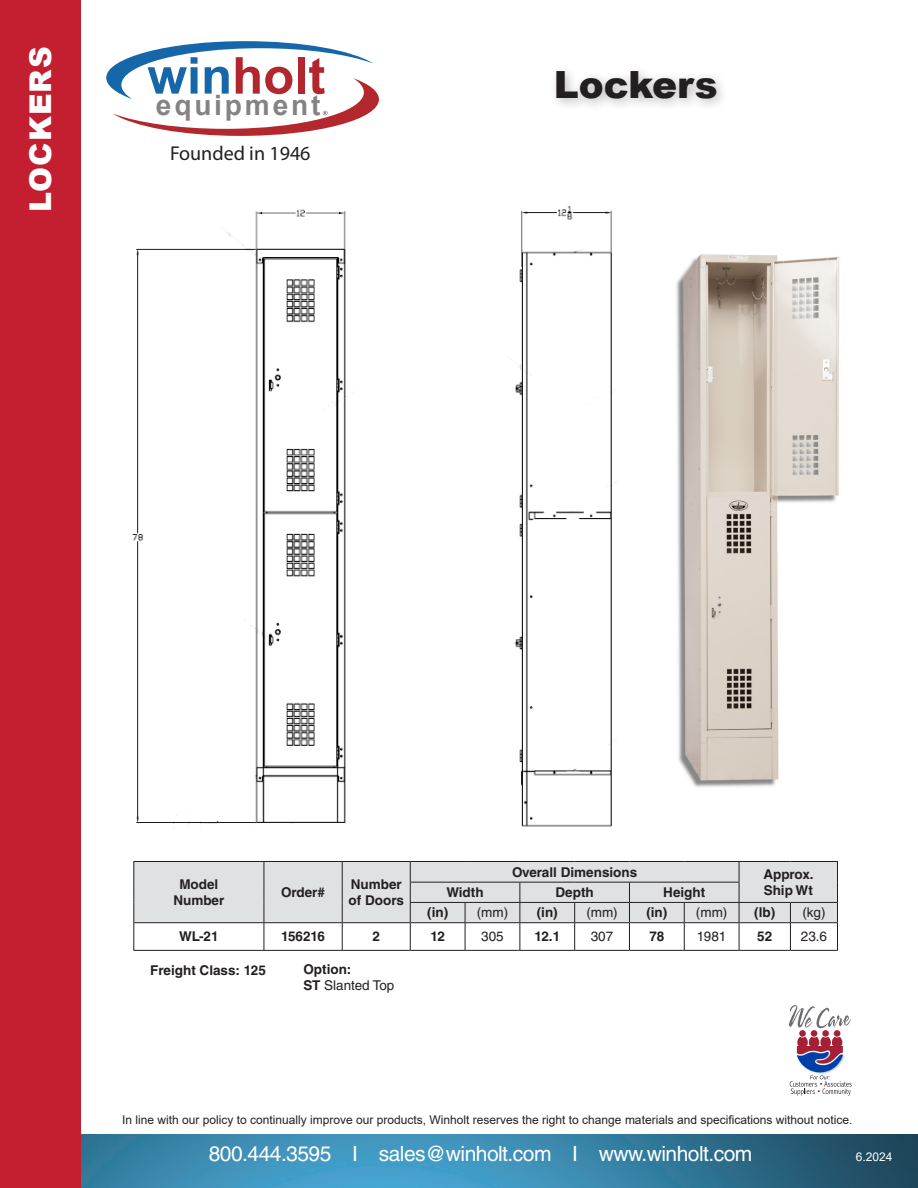
<style>
.page{position:relative;width:918px;height:1188px;background:#fff}
.page>*{position:absolute;margin:0;border:0;box-sizing:border-box;transform-origin:0 0}
.t1{font:700 50.85px "Arial";color:#b2272e}
.Subtitles_Product_Names{font:900 37.5px "Arial";color:#231f20}
.Sidebar_Titles_FL{font:900 30px "Arial";letter-spacing:.035em;color:#fff}
.t2{font:700 28.05px "Arial";letter-spacing:.1em;color:rgb(35 31 32/.56)}
.t3{font:21px "Helvetica LT Std";letter-spacing:-.025em;color:#fff}
.t4{font:20.1px "Myriad Pro";color:#231f20}
.Table_Copy{font:700 13.5px/16.2px "Helvetica LT Std";color:#231f20}
.Table_Copy-2{font:13.5px "Helvetica LT Std";color:#231f20}
.t5{font:12px "Arial";color:#231f20}
.t6{font:12px "Arial";color:#fff}
.s1{color:#1666aa}
.s2{font-weight:700}
</style>
<div class="page">
<img style="left:81px;top:1134px;width:837px;height:54px">
<div style="left:0;top:0;width:81px;height:1188px;background:#c31f31"></div>
<svg style="left:789px;top:1005px;width:62px;height:23px"></svg>
<div style="left:799px;top:1030px;width:7px;height:7px;background:#a62035;border-radius:50%"></div>
<div style="left:811px;top:1030px;width:6px;height:7px;background:#a62035;border-radius:50%"></div>
<div style="left:822px;top:1030px;width:7px;height:7px;background:#a62035;border-radius:50%"></div>
<div style="left:834px;top:1030px;width:6px;height:7px;background:#a62035;border-radius:50%"></div>
<svg style="left:790px;top:1037px;width:62px;height:59px"></svg>
<svg style="left:106px;top:41px;width:273px;height:95px"></svg>
<svg style="left:133px;top:861px;width:705px;height:89px"></svg>
<hr style="left:133px;top:950px;width:131px;height:1px;background:#231f20">
<hr style="left:264px;top:950px;width:78px;height:1px;background:#231f20">
<hr style="left:342px;top:950px;width:68px;height:1px;background:#231f20">
<hr style="left:410px;top:950px;width:55px;height:1px;background:#231f20">
<hr style="left:465px;top:950px;width:55px;height:1px;background:#231f20">
<hr style="left:520px;top:950px;width:55px;height:1px;background:#231f20">
<hr style="left:575px;top:950px;width:54px;height:1px;background:#231f20">
<hr style="left:629px;top:950px;width:55px;height:1px;background:#231f20">
<hr style="left:684px;top:950px;width:55px;height:1px;background:#231f20">
<hr style="left:739px;top:950px;width:51px;height:1px;background:#231f20">
<hr style="left:790px;top:950px;width:48px;height:1px;background:#231f20">
<img style="left:132px;top:205px;width:484px;height:622px">
<img style="left:676px;top:254px;width:164px;height:533px">
<div style="left:549px;top:64px;width:179px;height:47px;background:#231f20;opacity:.3"></div>
<p class="Sidebar_Titles_FL" style="left:19px;top:212px;width:167px;rotate:-90deg">LOCKERS</p>
<h1 class="t1" style="left:147px;top:42px;width:179px"><span class="s1">win</span>holt</h1>
<h3 class="t2" style="left:156px;top:87px;width:166px">equipment</h3>
<h3 class="t4" style="left:170px;top:141px;width:142px">Founded in 1946</h3>
<p class="Subtitles_Product_Names" style="left:554px;top:58px;width:165px">Lockers</p>
<p class="Table_Copy" style="left:179px;top:876px;width:41px">Model</p>
<p class="Table_Copy" style="left:173px;top:892px;width:53px">Number</p>
<p class="Table_Copy" style="left:281px;top:884px;width:45px">Order#</p>
<p class="Table_Copy" style="left:349px;top:876px;width:57px">Number of Doors</p>
<p class="Table_Copy" style="left:512px;top:864px;width:127px">Overall Dimensions</p>
<p class="Table_Copy" style="left:763px;top:866px;width:52px">Approx.</p>
<p class="Table_Copy" style="left:447px;top:884px;width:39px">Width</p>
<p class="Table_Copy" style="left:556px;top:884px;width:40px">Depth</p>
<p class="Table_Copy" style="left:663px;top:884px;width:43px">Height</p>
<p class="Table_Copy" style="left:764px;top:882px;width:51px">Ship Wt</p>
<p class="Table_Copy" style="left:427px;top:904px;width:22px">(in)</p>
<p class="Table_Copy-2" style="left:477px;top:905px;width:33px">(mm)</p>
<p class="Table_Copy" style="left:537px;top:904px;width:22px">(in)</p>
<p class="Table_Copy-2" style="left:586px;top:905px;width:33px">(mm)</p>
<p class="Table_Copy" style="left:646px;top:904px;width:22px">(in)</p>
<p class="Table_Copy-2" style="left:696px;top:905px;width:33px">(mm)</p>
<p class="Table_Copy" style="left:754px;top:904px;width:22px">(lb)</p>
<p class="Table_Copy-2" style="left:802px;top:905px;width:25px">(kg)</p>
<p class="Table_Copy" style="left:179px;top:928px;width:41px">WL-21</p>
<p class="Table_Copy" style="left:281px;top:928px;width:46px">156216</p>
<p class="Table_Copy" style="left:373px;top:928px;width:9px">2</p>
<p class="Table_Copy" style="left:430px;top:928px;width:16px">12</p>
<p class="Table_Copy-2" style="left:481px;top:929px;width:24px">305</p>
<p class="Table_Copy" style="left:534px;top:928px;width:27px">12.1</p>
<p class="Table_Copy-2" style="left:591px;top:929px;width:24px">307</p>
<p class="Table_Copy" style="left:649px;top:928px;width:17px">78</p>
<p class="Table_Copy-2" style="left:697px;top:929px;width:31px">1981</p>
<p class="Table_Copy" style="left:757px;top:928px;width:17px">52</p>
<p class="Table_Copy-2" style="left:801px;top:929px;width:28px">23.6</p>
<p class="Table_Copy" style="left:150px;top:962px;width:117px">Freight Class: 125</p>
<p class="Table_Copy" style="left:303px;top:961px;width:49px">Option:</p>
<p class="Table_Copy-2" style="left:303px;top:978px;width:92px"><span class="s2">ST</span> Slanted Top</p>
<p class="t5" style="left:122px;top:1112px;width:732px">In line with our policy to continually improve our products, Winholt reserves the right to change materials and specifications without notice.</p>
<h3 class="t3" style="left:209px;top:1142px;width:545px">800.444.3595 I sales@winholt.com I www.winholt.com</h3>
<p class="t6" style="left:856px;top:1149px;width:38px">6.2024</p>
</div>
